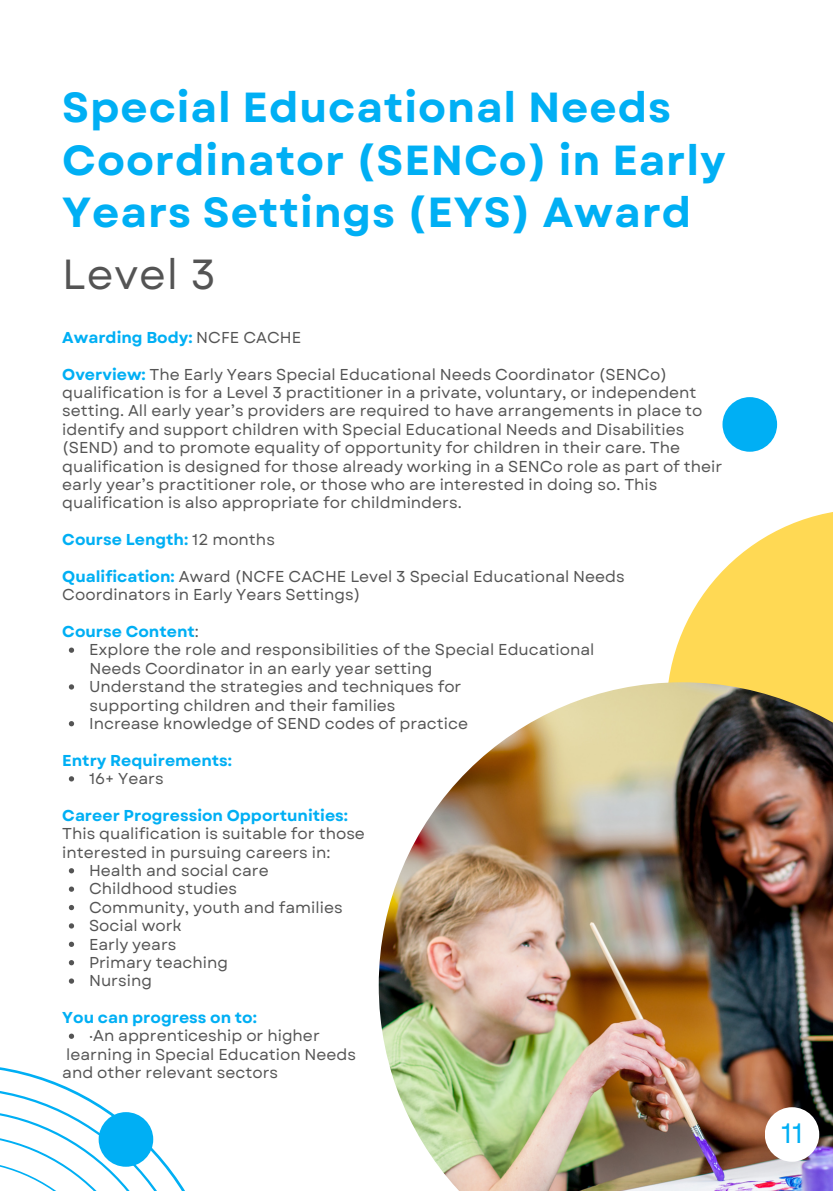
<style>
.page{position:relative;width:833px;height:1191px;background:#fff}
.page>*{position:absolute;margin:0;border:0;box-sizing:border-box;transform-origin:0 0}
.t1{font:700 42px/52.5px "Garet";letter-spacing:.02em;color:#00aff4}
.t2{font:42px "Garet";letter-spacing:.02em;color:#545454}
.t3{font:28px "Garet";color:#00aff4}
.t4{font:15.75px/18.4px "Garet";color:#545454}
.t5{font:700 15.75px "Garet";color:#00aff4}
.s1{font-weight:400;color:#545454}
.s2{font-weight:700;color:#00aff4}
</style>
<div class="page">
<svg style="left:668px;top:512px;width:165px;height:170px;fill:#ffd954"></svg>
<svg style="left:0;top:1067px;width:185px;height:123px"></svg>
<div style="left:722px;top:397px;width:55px;height:55px;background:#00aff4;border-radius:50%"></div>
<svg style="left:69px;top:647px;width:5px;height:6px"></svg>
<svg style="left:69px;top:684px;width:5px;height:5px"></svg>
<svg style="left:69px;top:721px;width:5px;height:5px"></svg>
<svg style="left:69px;top:776px;width:5px;height:5px"></svg>
<svg style="left:69px;top:868px;width:5px;height:5px"></svg>
<svg style="left:69px;top:886px;width:5px;height:5px"></svg>
<svg style="left:69px;top:905px;width:5px;height:5px"></svg>
<svg style="left:69px;top:923px;width:5px;height:5px"></svg>
<svg style="left:69px;top:941px;width:5px;height:6px"></svg>
<svg style="left:69px;top:960px;width:5px;height:5px"></svg>
<svg style="left:69px;top:978px;width:5px;height:5px"></svg>
<svg style="left:69px;top:1033px;width:5px;height:5px"></svg>
<div style="left:99px;top:1112px;width:54px;height:54px;background:#00aff4;border-radius:50%"></div>
<img style="left:379px;top:682px;width:454px;height:508px">
<div style="left:765px;top:1107px;width:54px;height:54px;background:#fff;border-radius:50%"></div>
<h1 class="t1" style="left:62px;top:82px;width:665px">Special Educational Needs<br>Coordinator (SENCo) in Early<br>Years Settings (EYS) Award</h1>
<h1 class="t2" style="left:62px;top:244px;width:155px">Level 3</h1>
<p class="t5" style="left:62px;top:326px;width:240px">Awarding Body: <span class="s1">NCFE CACHE</span></p>
<p class="t4" style="left:62px;top:365px;width:661px"><span class="s2">Overview:</span> The Early Years Special Educational Needs Coordinator (SENCo) qualification is for a Level 3 practitioner in a private, voluntary, or independent setting. All early year’s providers are required to have arrangements in place to identify and support children with Special Educational Needs and Disabilities (SEND) and to promote equality of opportunity for children in their care. The qualification is designed for those already working in a SENCo role as part of their early year’s practitioner role, or those who are interested in doing so. This qualification is also appropriate for childminders.</p>
<p class="t5" style="left:62px;top:528px;width:214px">Course Length: <span class="s1">12 months</span></p>
<p class="t4" style="left:62px;top:567px;width:564px"><span class="s2">Qualification:</span> Award (NCFE CACHE Level 3 Special Educational Needs<br>Coordinators in Early Years Settings)</p>
<p class="t4" style="left:89px;top:622px;width:507px;text-indent:-27px"><span class="s2">Course Content</span>:<br>Explore the role and responsibilities of the Special Educational Needs Coordinator in an early year setting<br>Understand the strategies and techniques for<br>supporting children and their families<br>Increase knowledge of SEND codes of practice</p>
<p class="t5" style="left:62px;top:749px;width:171px">Entry Requirements:</p>
<p class="t4" style="left:89px;top:769px;width:76px">16+ Years</p>
<p class="t5" style="left:62px;top:804px;width:287px">Career Progression Opportunities:</p>
<p class="t4" style="left:62px;top:824px;width:304px">This qualification is suitable for those</p>
<p class="t4" style="left:62px;top:843px;width:270px">interested in pursuing careers in:</p>
<p class="t4" style="left:89px;top:861px;width:181px">Health and social care</p>
<p class="t4" style="left:89px;top:879px;width:149px">Childhood studies</p>
<p class="t4" style="left:89px;top:898px;width:255px">Community, youth and families</p>
<p class="t4" style="left:89px;top:916px;width:94px">Social work</p>
<p class="t4" style="left:89px;top:935px;width:89px">Early years</p>
<p class="t4" style="left:89px;top:953px;width:140px">Primary teaching</p>
<p class="t4" style="left:89px;top:971px;width:64px">Nursing</p>
<p class="t5" style="left:62px;top:1006px;width:196px">You can progress on to:</p>
<p class="t4" style="left:62px;top:1026px;width:295px;text-indent:27px">·An apprenticeship or higher learning in Special Education Needs and other relevant sectors</p>
<h2 class="t3" style="left:781px;top:1113px;width:23px">11</h2>
</div>
